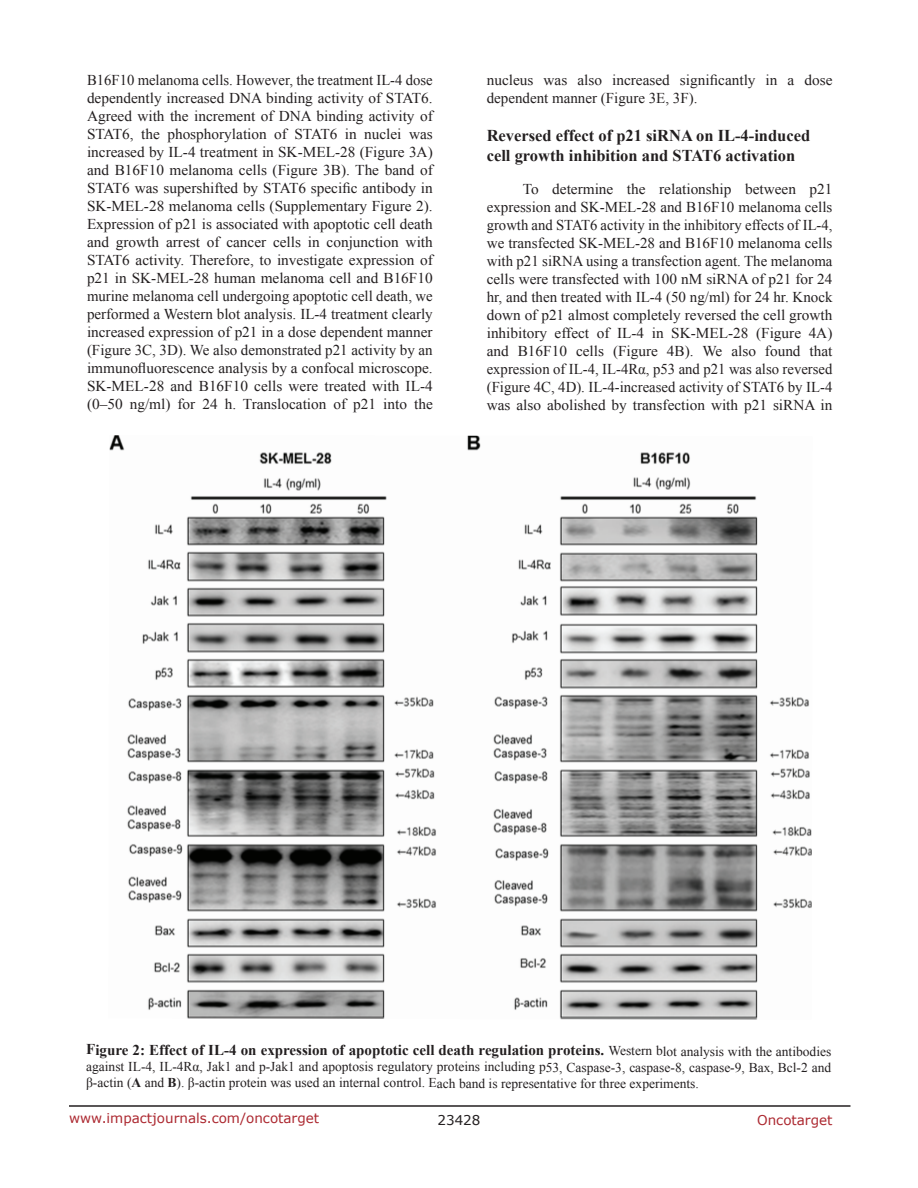
<style>
.page{position:relative;width:918px;height:1188px;background:#fff}
.page>*{position:absolute;margin:0;border:0;box-sizing:border-box;transform-origin:0 0}
.t1{font:700 16.5px/19.8px "Times New Roman";color:#231f20}
.t2{font:15px/18px "Times New Roman";color:#231f20;text-align:justify}
.t3{font:700 15px "Times New Roman";color:#231f20}
.t4{font:13.5px/16px "Times New Roman";color:#231f20}
.t5{font:13.5px "Verdana";color:#ac2830}
.t6{font:13.5px "Verdana";color:#231f20}
.s1{font-weight:400;font-size:13.5px}
.s2{font-weight:700}
</style>
<div class="page">
<hr style="left:69px;top:1105px;width:781px;height:2px;background:#231f20">
<img style="left:109px;top:435px;width:703px;height:585px">
<p class="t2" style="left:87px;top:71px;width:347px">B16F10 melanoma cells. However, the treatment IL-4 dose dependently increased DNA binding activity of STAT6.<br>Agreed with the increment of DNA binding activity of STAT6, the phosphorylation of STAT6 in nuclei was increased by IL-4 treatment in SK-MEL-28 (Figure 3A) and B16F10 melanoma cells (Figure 3B). The band of STAT6 was supershifted by STAT6 specific antibody in SK-MEL-28 melanoma cells (Supplementary Figure 2).<br>Expression of p21 is associated with apoptotic cell death and growth arrest of cancer cells in conjunction with STAT6 activity. Therefore, to investigate expression of p21 in SK-MEL-28 human melanoma cell and B16F10 murine melanoma cell undergoing apoptotic cell death, we performed a Western blot analysis. IL-4 treatment clearly increased expression of p21 in a dose dependent manner (Figure 3C, 3D). We also demonstrated p21 activity by an immunofluorescence analysis by a confocal microscope.<br>SK-MEL-28 and B16F10 cells were treated with IL-4 (0–50 ng/ml) for 24 h. Translocation of p21 into the</p>
<p class="t2" style="left:487px;top:71px;width:347px">nucleus was also increased significantly in a dose dependent manner (Figure 3E, 3F).</p>
<p class="t1" style="left:487px;top:125px;width:325px">Reversed effect of p21 siRNA on IL-4-induced cell growth inhibition and STAT6 activation</p>
<p class="t2" style="left:487px;top:180px;width:347px;text-indent:36px">To determine the relationship between p21 expression and SK-MEL-28 and B16F10 melanoma cells growth and STAT6 activity in the inhibitory effects of IL-4, we transfected SK-MEL-28 and B16F10 melanoma cells with p21 siRNA using a transfection agent. The melanoma cells were transfected with 100 nM siRNA of p21 for 24 hr, and then treated with IL-4 (50 ng/ml) for 24 hr. Knock down of p21 almost completely reversed the cell growth inhibitory effect of IL-4 in SK-MEL-28 (Figure 4A) and B16F10 cells (Figure 4B). We also found that expression of IL-4, IL-4Rα, p53 and p21 was also reversed (Figure 4C, 4D). IL-4-increased activity of STAT6 by IL-4 was also abolished by transfection with p21 siRNA in</p>
<p class="t3" style="left:86px;top:1040px;width:747px">Figure 2: Effect of IL-4 on expression of apoptotic cell death regulation proteins. <span class="s1">Western blot analysis with the antibodies</span></p>
<p class="t4" style="left:86px;top:1059px;width:747px">against IL-4, IL-4Rα, Jak1 and p-Jak1 and apoptosis regulatory proteins including p53, Caspase-3, caspase-8, caspase-9, Bax, Bcl-2 and β-actin (<span class="s2">A</span> and <span class="s2">B</span>). β-actin protein was used an internal control. Each band is representative for three experiments.</p>
<p class="t5" style="left:69px;top:1109px;width:252px">www.impactjournals.com/oncotarget</p>
<p class="t6" style="left:438px;top:1111px;width:44px">23428</p>
<p class="t5" style="left:757px;top:1111px;width:77px">Oncotarget</p>
</div>
